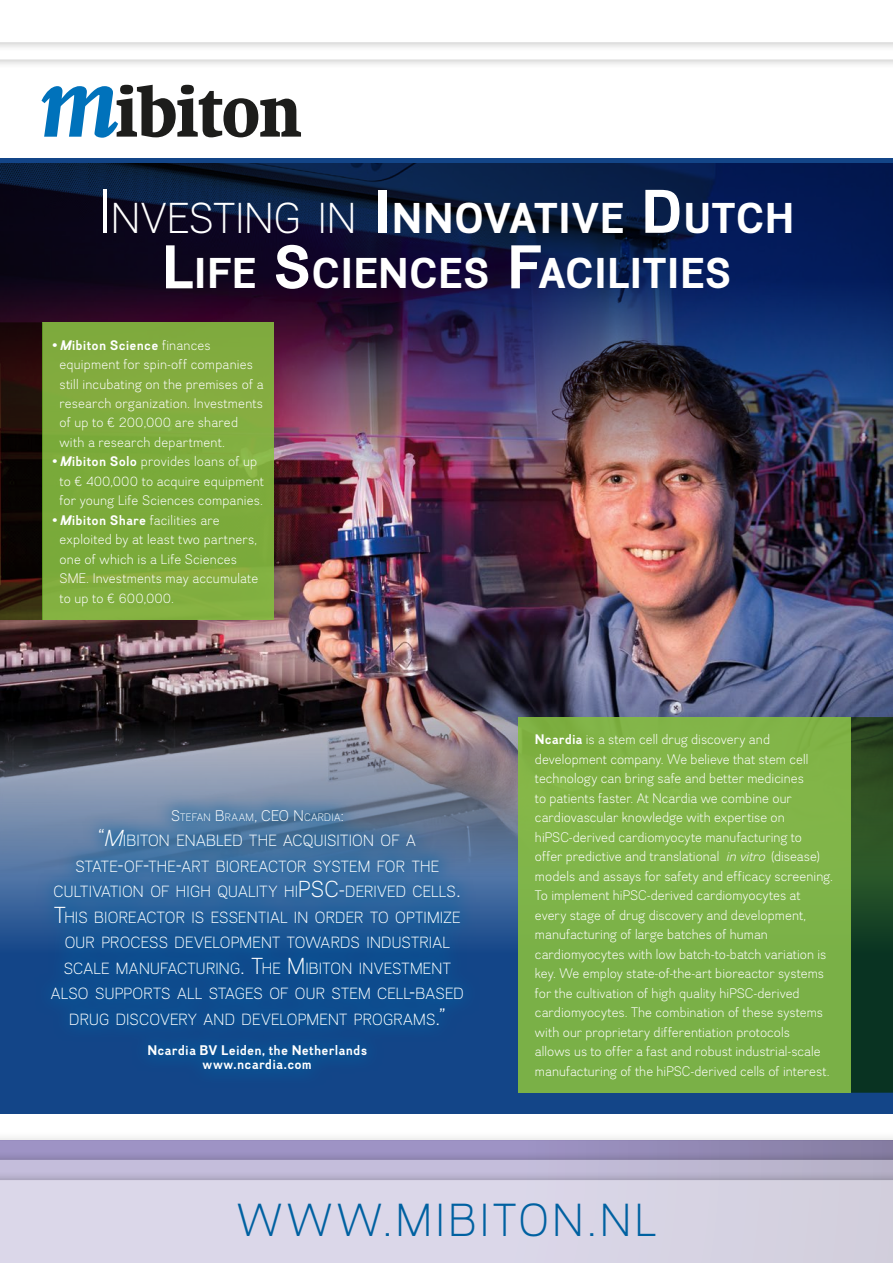
<style>
.page{position:relative;width:893px;height:1263px;background:#fff}
.page>*{position:absolute;margin:0;border:0;box-sizing:border-box;transform-origin:0 0}
.t1{font:45px "Divulge Lt";letter-spacing:.08em;color:#0061a1}
.t2{font:700 42px/55.5px "Divulge Rg";letter-spacing:.01em;color:#fff;text-align:center}
.t3{font:15.75px "Divulge Lt";letter-spacing:.02em;color:#fff}
.t4{font:700 13.65px/14.9px "Divulge Rg";letter-spacing:.015em;color:#fff;text-align:center}
.t5{font:13.5px/19.5px "Divulge Lt";letter-spacing:.005em;color:#fff}
.t6{font:700 13.5px "Divulge Rg";letter-spacing:.015em;color:#fff}
.t7{font:10.5px "Divulge Lt";letter-spacing:.035em;color:#fff}
.s1{font-family:"Divulge Lt";font-weight:400;font-size:60px}
.s2{font-family:"Divulge Lt";font-weight:400}
.s3{font-size:60px}
.s4{font-style:italic}
.s5{font-family:"Divulge Rg";font-weight:700;font-style:italic}
.s6{font-family:"Divulge Rg";font-weight:700}
.s7{font-size:15px}
.s8{font-size:22.5px}
.s9{font-style:italic;font-size:22.5px}
</style>
<div class="page">
<img style="left:0;top:505px;width:893px;height:142px">
<div style="left:0;top:1131px;width:893px;height:132px;background:#f8f8f7"></div>
<div style="left:0;top:1140px;width:893px;height:123px;background:linear-gradient(to right,#a498ce,#8e84ad)"></div>
<div style="left:0;top:1151px;width:893px;height:112px;background:#1d1d1b;opacity:.75"></div>
<div style="left:0;top:1160px;width:893px;height:103px;background:linear-gradient(to right,#c8c0e0,#bab4cd)"></div>
<div style="left:0;top:1171px;width:893px;height:92px;background:#1d1d1b;opacity:.75"></div>
<div style="left:0;top:1180px;width:893px;height:83px;background:#dbd7e9"></div>
<div style="left:0;top:0;width:893px;height:69px;background:#1d1d1b;opacity:.75"></div>
<div style="left:0;top:0;width:893px;height:60px;background:#fff"></div>
<div style="left:0;top:0;width:893px;height:51px;background:#1d1d1b;opacity:.75"></div>
<div style="left:0;top:0;width:893px;height:42px;background:#fff"></div>
<svg style="left:41px;top:85px;width:260px;height:53px"></svg>
<img style="left:0;top:647px;width:893px;height:467px">
<svg style="left:35px;top:793px;width:445px;height:294px;background:#285d95"></svg>
<div style="left:518px;top:717px;width:332px;height:376px;background:#7db247"></div>
<img style="left:0;top:158px;width:893px;height:347px">
<div style="left:43px;top:322px;width:231px;height:298px;background:#7fab3d"></div>
<svg style="left:0;top:322px;width:43px;height:298px;background:#1b0f07"></svg>
<h2 class="t2" style="left:98px;top:189px;width:698px"><span class="s1">I</span> <span class="s2">NVESTING IN</span> <span class="s3">I</span>NNOVATIVE <span class="s3">D</span>UTCH<br><span class="s3">L</span>IFE <span class="s3">S</span>CIENCES <span class="s3">F</span>ACILITIES</h2>
<p class="t6" style="left:51px;top:336px;width:161px"><span class="s4">• M</span>ibiton Science <span class="s2">finances</span></p>
<p class="t5" style="left:60px;top:354px;width:206px">equipment for spin-off companies still incubating on the premises of a research organization. Investments of up to € 200,000 are shared with a research department.</p>
<p class="t5" style="left:60px;top:452px;width:206px;text-indent:-9px"><span class="s5">• M</span><span class="s6">ibiton Solo</span> provides loans of up to € 400,000 to acquire equipment for young Life Sciences companies.</p>
<p class="t5" style="left:60px;top:510px;width:200px;text-indent:-9px"><span class="s5">• M</span><span class="s6">ibiton Share</span> facilities are exploited by at least two partners, one of which is a Life Sciences<br>SME. Investments may accumulate to up to € 600,000.</p>
<p class="t7" style="left:171px;top:810px;width:174px"><span class="s7">S</span>TEFAN <span class="s7">B</span>RAAM<span class="s7">, CEO N</span> CARDIA<span class="s7">:</span></p>
<p class="t3" style="left:99px;top:831px;width:319px"><span class="s8">“</span><span class="s9">M</span>IBITON ENABLED THE ACQUISITION OF A</p>
<p class="t3" style="left:76px;top:856px;width:365px">STATE<span class="s8">-</span>OF<span class="s8">-</span>THE<span class="s8">-</span>ART BIOREACTOR SYSTEM FOR THE</p>
<p class="t3" style="left:54px;top:882px;width:409px">CULTIVATION OF HIGH QUALITY HI<span class="s8">PSC-</span>DERIVED CELLS<span class="s8">.</span></p>
<p class="t3" style="left:54px;top:907px;width:407px"><span class="s8">T</span>HIS BIOREACTOR IS ESSENTIAL IN ORDER TO OPTIMIZE</p>
<p class="t3" style="left:65px;top:933px;width:387px">OUR PROCESS DEVELOPMENT TOWARDS INDUSTRIAL</p>
<p class="t3" style="left:64px;top:958px;width:389px">SCALE MANUFACTURING<span class="s8">. T</span>HE <span class="s8">M</span> IBITON INVESTMENT</p>
<p class="t3" style="left:51px;top:984px;width:74px">ALSO SUPPO</p>
<p class="t3" style="left:143px;top:984px;width:322px">RTS ALL STAGES OF OUR STEM CELL<span class="s8">-</span>BASED</p>
<p class="t3" style="left:69px;top:1009px;width:71px">DRUG DISCO</p>
<p class="t3" style="left:160px;top:1009px;width:287px">VERY AND DEVELOPMENT PROGRAMS<span class="s8">.”</span></p>
<p class="t4" style="left:147px;top:1042px;width:221px">Ncardia BV Leiden, the Netherlands www.ncardia.com</p>
<p class="t5" style="left:535px;top:729px;width:300px"><span class="s6">Ncardia</span> is a stem cell drug discovery and development company. We believe that stem cell technology can bring safe and better medicines<br>to patients faster. At Ncardia we combine our cardiovascular knowledge with expertise on hiPSC-derived cardiomyocyte manufacturing to<br>offer predictive and translational <span class="s4">in vitro</span> (disease) models and assays for safety and efficacy screening.<br>To implement hiPSC-derived cardiomyocytes at every stage of drug discovery and development, manufacturing of large batches of human cardiomyocytes with low batch-to-batch variation is key. We employ state-of-the-art bioreactor systems for the cultivation of high quality hiPSC-derived cardiomyocytes. The combination of these systems with our proprietary differentiation protocols<br>allows us to offer a fast and robust industrial-scale manufacturing of the hiPSC-derived cells of interest.</p>
<h1 class="t1" style="left:237px;top:1191px;width:420px">WWW.MIBITON.NL</h1>
</div>
